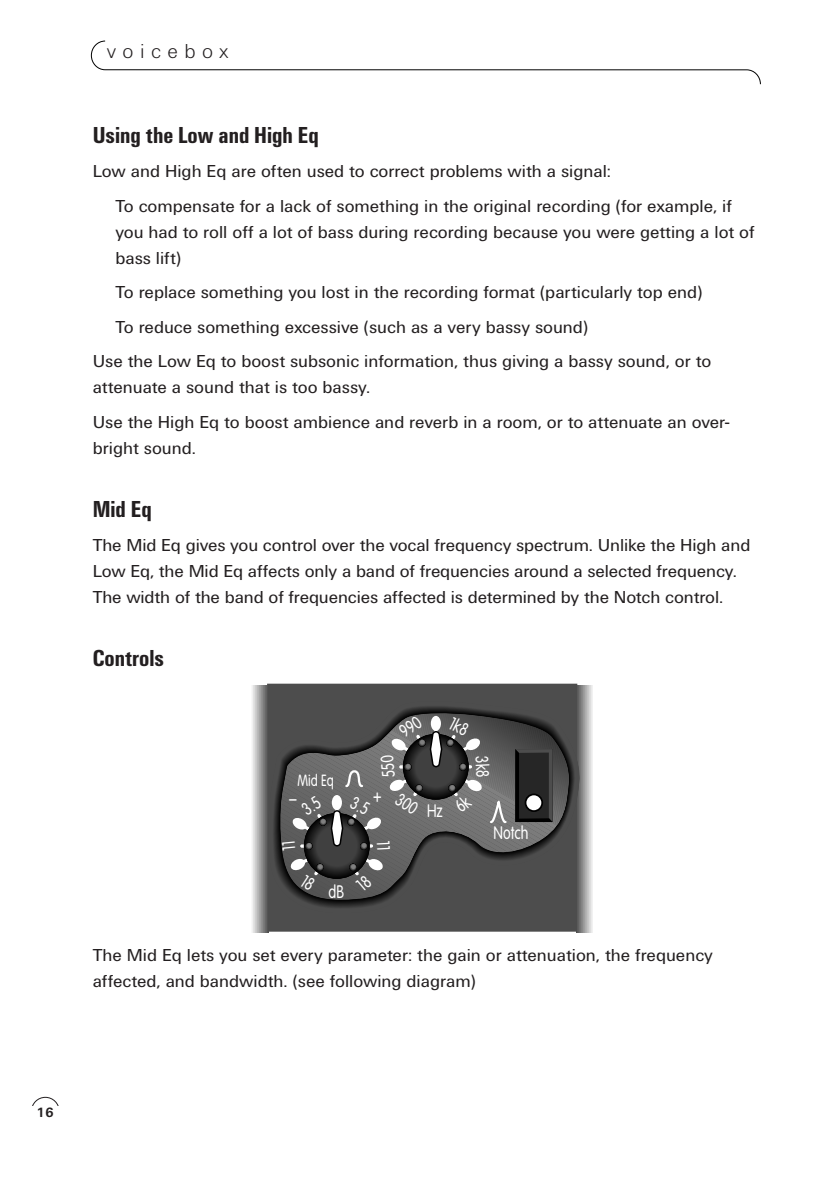
<style>
.page{position:relative;width:840px;height:1190px;background:#fff}
.page>*{position:absolute;margin:0;border:0;box-sizing:border-box;transform-origin:0 0}
.t1{font:700 condensed 24px "Unitus T";color:#231f20}
.t2{font:300 21px "Unitus T";letter-spacing:.31em;color:#231f20}
.t3{font:300 19px "VAG Rounded";color:#fff;scale:.8 1}
.t4{font:18px/26px "Unitus T";color:#231f20}
.t5{font:300 17.8px "VAG Rounded";color:#fff;scale:.8 1}
.t6{font:300 16px "VAG Rounded";color:#fff;scale:.8 1}
.t7{font:700 14px "Unitus T";color:#231f20}
</style>
<div class="page">
<svg style="left:91px;top:41px;width:670px;height:44px"></svg>
<div style="left:31px;top:1097px;width:29px;height:28px;border:1px solid #231f20;border-radius:50%"></div>
<div style="left:23px;top:1106px;width:45px;height:34px;background:#fff"></div>
<div style="left:267px;top:684px;width:313px;height:248px;background:#4d4d4d"></div>
<div style="left:579px;top:686px;width:11px;height:247px;background:#6f6f6f"></div>
<div style="left:580px;top:686px;width:11px;height:247px;background:#767676"></div>
<div style="left:581px;top:686px;width:11px;height:247px;background:#838383"></div>
<div style="left:582px;top:686px;width:11px;height:247px;background:#8a8a8a"></div>
<div style="left:583px;top:686px;width:11px;height:247px;background:#989898"></div>
<div style="left:584px;top:686px;width:11px;height:247px;background:#9f9f9f"></div>
<div style="left:585px;top:686px;width:11px;height:247px;background:#adadad"></div>
<div style="left:586px;top:686px;width:11px;height:247px;background:#b4b4b4"></div>
<div style="left:587px;top:686px;width:11px;height:247px;background:#c1c1c1"></div>
<div style="left:588px;top:686px;width:11px;height:247px;background:#c8c8c8"></div>
<div style="left:589px;top:686px;width:11px;height:247px;background:#d6d6d6"></div>
<div style="left:590px;top:686px;width:11px;height:247px;background:#ddd"></div>
<div style="left:591px;top:686px;width:11px;height:247px;background:#eaeaea"></div>
<div style="left:592px;top:686px;width:11px;height:247px;background:#f1f1f1"></div>
<div style="left:593px;top:686px;width:11px;height:247px;background:#fff"></div>
<div style="left:253px;top:686px;width:11px;height:247px;background:#7c7c7c"></div>
<div style="left:252px;top:686px;width:11px;height:247px;background:#8a8a8a"></div>
<div style="left:251px;top:686px;width:11px;height:247px;background:#919191"></div>
<div style="left:250px;top:686px;width:11px;height:247px;background:#9f9f9f"></div>
<div style="left:249px;top:686px;width:11px;height:247px;background:#a6a6a6"></div>
<div style="left:248px;top:686px;width:11px;height:247px;background:#b4b4b4"></div>
<div style="left:247px;top:686px;width:11px;height:247px;background:#bababa"></div>
<div style="left:246px;top:686px;width:11px;height:247px;background:#c8c8c8"></div>
<div style="left:245px;top:686px;width:11px;height:247px;background:#cfcfcf"></div>
<div style="left:244px;top:686px;width:11px;height:247px;background:#ddd"></div>
<div style="left:243px;top:686px;width:11px;height:247px;background:#e3e3e3"></div>
<div style="left:242px;top:686px;width:11px;height:247px;background:#f1f1f1"></div>
<div style="left:241px;top:686px;width:11px;height:247px;background:#f8f8f8"></div>
<div style="left:241px;top:686px;width:10px;height:247px;background:#fff"></div>
<svg style="left:264px;top:696px;width:315px;height:220px;background:#4d4d4d"></svg>
<svg style="left:277px;top:710px;width:296px;height:192px;background:#555"></svg>
<p class="t2" style="left:107px;top:43px;width:123px">voicebox</p>
<h1 class="t1" style="left:93px;top:126px;width:228px">Using the Low and High Eq</h1>
<p class="t4" style="left:115px;top:156px;width:618px;line-height:34.6px;text-indent:-23px">Low and High Eq are often used to correct problems with a signal:<br>To compensate for a lack of something in the original recording (for example, if</p>
<p class="t4" style="left:115px;top:220px;width:641px">you had to roll off a lot of bass during recording because you were getting a lot of bass lift)</p>
<p class="t4" style="left:115px;top:281px;width:589px">To replace something you lost in the recording format (particularly top end)</p>
<p class="t4" style="left:115px;top:315px;width:474px">To reduce something excessive (such as a very bassy sound)</p>
<p class="t4" style="left:93px;top:350px;width:620px">Use the Low Eq to boost subsonic information, thus giving a bassy sound, or to</p>
<p class="t4" style="left:93px;top:372px;width:638px;line-height:34.6px">attenuate a sound that is too bassy.<br>Use the High Eq to boost ambience and reverb in a room, or to attenuate an over-</p>
<p class="t4" style="left:93px;top:436px;width:105px">bright sound.</p>
<h1 class="t1" style="left:93px;top:500px;width:61px">Mid Eq</h1>
<p class="t4" style="left:93px;top:534px;width:659px">The Mid Eq gives you control over the vocal frequency spectrum. Unlike the High and<br>Low Eq, the Mid Eq affects only a band of frequencies around a selected frequency.<br>The width of the band of frequencies affected is determined by the Notch control.</p>
<h1 class="t1" style="left:93px;top:649px;width:73px">Controls</h1>
<p class="t6" style="left:298px;top:773px;width:47px">Mid Eq</p>
<p class="t3" style="left:289px;top:790px;width:11px">–</p>
<p class="t3" style="left:373px;top:787px;width:13px">+</p>
<p class="t5" style="left:329px;top:884px;width:21px">dB</p>
<p class="t5" style="left:427px;top:803px;width:21px">Hz</p>
<p class="t5" style="left:494px;top:825px;width:45px">Notch</p>
<p class="t4" style="left:93px;top:943px;width:622px">The Mid Eq lets you set every parameter: the gain or attenuation, the frequency affected, and bandwidth. (see following diagram)</p>
<p class="t7" style="left:36px;top:1107px;width:19px">16</p>
</div>
